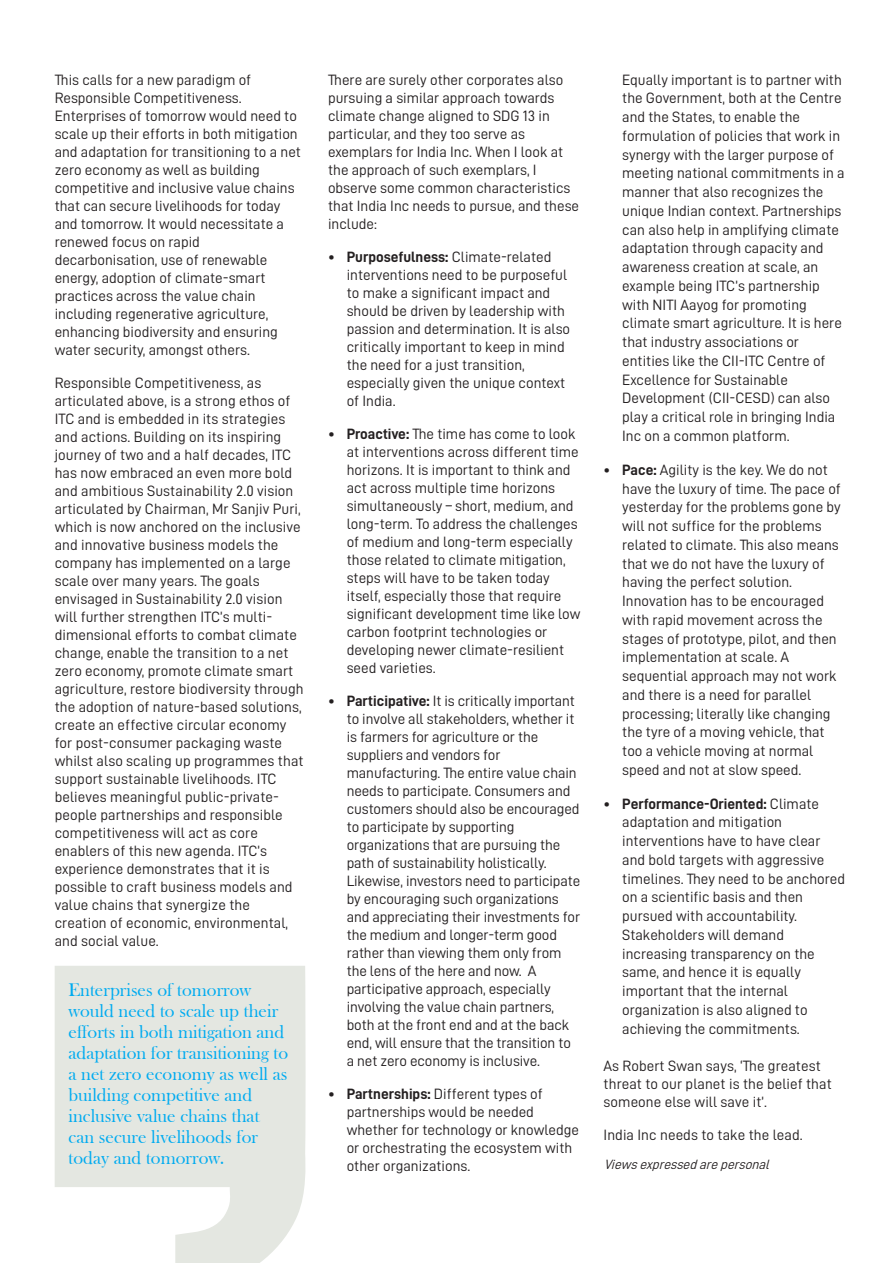
<style>
.page{position:relative;width:893px;height:1263px;background:#fff}
.page>*{position:absolute;margin:0;border:0;box-sizing:border-box;transform-origin:0 0}
.t1{font:18.9px/21px "Bask Old Face";color:#00abf0}
.t2{font:15px/18px "D DIN";color:#231f20}
.t3{font:15px "D DIN Bold";color:#231f20}
.t4{font:italic 13.5px "D DIN";color:#231f20}
.s1{font-family:"D DIN"}
.s2{font-family:"D DIN Bold"}
</style>
<div class="page">
<svg style="left:55px;top:966px;width:251px;height:297px;fill:#e4e7e1"></svg>
<p class="t2" style="left:55px;top:70px;width:248px">This calls for a new paradigm of Responsible Competitiveness.<br>Enterprises of tomorrow would need to scale up their efforts in both mitigation and adaptation for transitioning to a net zero economy as well as building competitive and inclusive value chains that can secure livelihoods for today and tomorrow. It would necessitate a renewed focus on rapid decarbonisation, use of renewable energy, adoption of climate-smart practices across the value chain including regenerative agriculture, enhancing biodiversity and ensuring water security, amongst others.</p>
<p class="t2" style="left:55px;top:373px;width:250px">Responsible Competitiveness, as articulated above, is a strong ethos of ITC and is embedded in its strategies and actions. Building on its inspiring journey of two and a half decades, ITC has now embraced an even more bold and ambitious Sustainability 2.0 vision articulated by Chairman, Mr Sanjiv Puri, which is now anchored on the inclusive and innovative business models the company has implemented on a large scale over many years. The goals envisaged in Sustainability 2.0 vision will further strengthen ITC’s multi&shy;dimensional efforts to combat climate change, enable the transition to a net zero economy, promote climate smart agriculture, restore biodiversity through the adoption of nature-based solutions, create an effective circular economy for post-consumer packaging waste whilst also scaling up programmes that support sustainable livelihoods. ITC believes meaningful public-private&shy;people partnerships and responsible competitiveness will act as core enablers of this new agenda. ITC’s experience demonstrates that it is possible to craft business models and value chains that synergize the creation of economic, environmental, and social value.</p>
<p class="t1" style="left:69px;top:979px;width:221px">Enterprises of tomorrow would need to scale up their efforts in both mitigation and adaptation for transitioning to a net zero economy as well as building competitive and inclusive value chains that can secure livelihoods for today and tomorrow.</p>
<p class="t2" style="left:328px;top:70px;width:253px">There are surely other corporates also pursuing a similar approach towards climate change aligned to SDG 13 in particular, and they too serve as exemplars for India Inc. When I look at the approach of such exemplars, I observe some common characteristics that India Inc needs to pursue, and these include:</p>
<p class="t3" style="left:328px;top:248px;width:225px">• Purposefulness: <span class="s1">Climate-related</span></p>
<p class="t2" style="left:347px;top:265px;width:225px">interventions need to be purposeful to make a significant impact and should be driven by leadership with passion and determination. It is also critically important to keep in mind the need for a just transition, especially given the unique context of India.</p>
<p class="t2" style="left:347px;top:424px;width:235px;text-indent:-19px"><span class="s2">• Proactive:</span> The time has come to look at interventions across different time horizons. It is important to think and act across multiple time horizons simultaneously – short, medium, and long-term. To address the challenges of medium and long-term especially those related to climate mitigation, steps will have to be taken today itself, especially those that require significant development time like low carbon footprint technologies or developing newer climate-resilient seed varieties.</p>
<p class="t2" style="left:347px;top:691px;width:235px;text-indent:-19px"><span class="s2">• Participative:</span> It is critically important to involve all stakeholders, whether it is farmers for agriculture or the suppliers and vendors for manufacturing. The entire value chain needs to participate. Consumers and customers should also be encouraged to participate by supporting organizations that are pursuing the path of sustainability holistically.<br>Likewise, investors need to participate by encouraging such organizations and appreciating their investments for the medium and longer-term good rather than viewing them only from the lens of the here and now. A participative approach, especially involving the value chain partners, both at the front end and at the back end, will ensure that the transition to a net zero economy is inclusive.</p>
<p class="t2" style="left:347px;top:1084px;width:234px;text-indent:-19px"><span class="s2">• Partnerships:</span> Different types of partnerships would be needed whether for technology or knowledge or orchestrating the ecosystem with other organizations.</p>
<p class="t2" style="left:622px;top:70px;width:224px;line-height:18.8px">Equally important is to partner with the Government, both at the Centre and the States, to enable the formulation of policies that work in synergy with the larger purpose of meeting national commitments in a manner that also recognizes the unique Indian context. Partnerships can also help in amplifying climate adaptation through capacity and awareness creation at scale, an example being ITC’s partnership with NITI Aayog for promoting climate smart agriculture. It is here that industry associations or entities like the CII-ITC Centre of Excellence for Sustainable Development (CII-CESD) can also play a critical role in bringing India Inc on a common platform.</p>
<p class="t2" style="left:622px;top:460px;width:220px;line-height:18.8px;text-indent:-19px"><span class="s2">• Pace:</span> Agility is the key. We do not have the luxury of time. The pace of yesterday for the problems gone by will not suffice for the problems related to climate. This also means that we do not have the luxury of having the perfect solution.<br>Innovation has to be encouraged with rapid movement across the stages of prototype, pilot, and then implementation at scale. A sequential approach may not work and there is a need for parallel processing; literally like changing the tyre of a moving vehicle, that too a vehicle moving at normal speed and not at slow speed.</p>
<p class="t3" style="left:604px;top:795px;width:217px">• Performance-Oriented: <span class="s1">Climate</span></p>
<p class="t2" style="left:622px;top:812px;width:224px;line-height:18.8px">adaptation and mitigation interventions have to have clear and bold targets with aggressive timelines. They need to be anchored on a scientific basis and then pursued with accountability.<br>Stakeholders will demand increasing transparency on the same, and hence it is equally important that the internal organization is also aligned to achieving the commitments.</p>
<p class="t2" style="left:604px;top:1057px;width:230px">As Robert Swan says, ‘The greatest threat to our planet is the belief that someone else will save it’.</p>
<p class="t2" style="left:604px;top:1126px;width:201px">India Inc needs to take the lead.</p>
<p class="t4" style="left:604px;top:1157px;width:170px">Viewsexpressedarepersonal</p>
</div>
